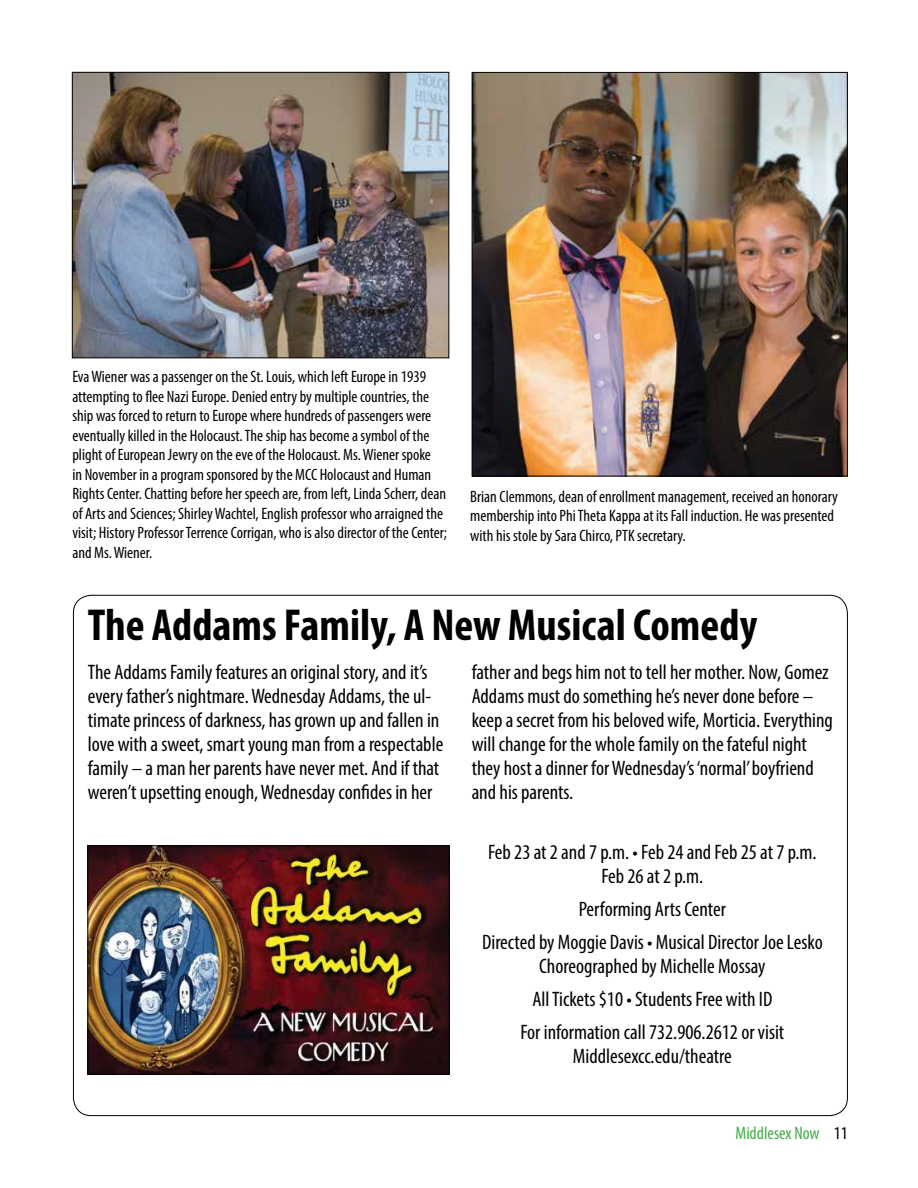
<style>
.page{position:relative;width:918px;height:1188px;background:#fff}
.page>*{position:absolute;margin:0;border:0;box-sizing:border-box;transform-origin:0 0}
.t1{font:700 condensed 45px "Myriad Pro";color:#000}
.t2{font:condensed 21px/24px "Myriad Pro";color:#000;text-align:center}
.t3{font:condensed 18px "Myriad Pro";color:#41ad49}
.t4{font:condensed 16.5px/19.5px "Myriad Pro";color:#000}
.s1{color:#000}
</style>
<div class="page">
<img style="left:89px;top:847px;width:359px;height:226px">
<div style="left:87px;top:845px;width:363px;height:230px;border:1px solid #000"></div>
<img style="left:74px;top:74px;width:373px;height:282px">
<div style="left:72px;top:72px;width:377px;height:286px;border:1px solid #000"></div>
<img style="left:474px;top:74px;width:372px;height:400px">
<div style="left:472px;top:72px;width:376px;height:404px;border:1px solid #000"></div>
<p class="t4" style="left:72px;top:367px;width:376px">Eva Wiener was a passenger on the St. Louis, which left Europe in 1939 attempting to flee Nazi Europe. Denied entry by multiple countries, the ship was forced to return to Europe where hundreds of passengers were eventually killed in the Holocaust. The ship has become a symbol of the plight of European Jewry on the eve of the Holocaust. Ms. Wiener spoke<br>in November in a program sponsored by the MCC Holocaust and Human Rights Center. Chatting before her speech are, from left, Linda Scherr, dean of Arts and Sciences; Shirley Wachtel, English professor who arraigned the visit; History Professor Terrence Corrigan, who is also director of the Center; and Ms. Wiener.</p>
<p class="t4" style="left:470px;top:487px;width:369px">Brian Clemmons, dean of enrollment management, received an honorary membership into Phi Theta Kappa at its Fall induction. He was presented with his stole by Sara Chirco, PTK secretary.</p>
<h1 class="t1" style="left:88px;top:597px;width:671px">The Addams Family, A New Musical Comedy</h1>
<p class="t2" style="left:472px;top:660px;width:363px;text-align:left">father and begs him not to tell her mother. Now, Gomez Addams must do something he’s never done before – keep a secret from his beloved wife, Morticia. Everything will change for the whole family on the fateful night they host a dinner for Wednesday’s ‘normal’ boyfriend and his parents.</p>
<p class="t2" style="left:88px;top:660px;width:357px;text-align:left">The Addams Family features an original story, and it’s every father’s nightmare. Wednesday Addams, the ul&shy;timate princess of darkness, has grown up and fallen in love with a sweet, smart young man from a respectable family – a man her parents have never met. And if that weren’t upsetting enough, Wednesday confides in her</p>
<p class="t2" style="left:488px;top:840px;width:330px">Feb 23 at 2 and 7 p.m. • Feb 24 and Feb 25 at 7 p.m.<br>Feb 26 at 2 p.m.</p>
<p class="t2" style="left:482px;top:893px;width:342px;line-height:33px">Performing Arts Center<br>Directed by Moggie Davis • Musical Director Joe Lesko</p>
<p class="t2" style="left:520px;top:950px;width:265px;line-height:33px">Choreographed by Michelle Mossay<br>All Tickets $10 • Students Free with ID<br>For information call 732.906.2612 or visit</p>
<p class="t2" style="left:573px;top:1044px;width:160px">Middlesexcc.edu/theatre</p>
<p class="t3" style="left:736px;top:1122px;width:114px">Middlesex Now <span class="s1">11</span></p>
</div>
